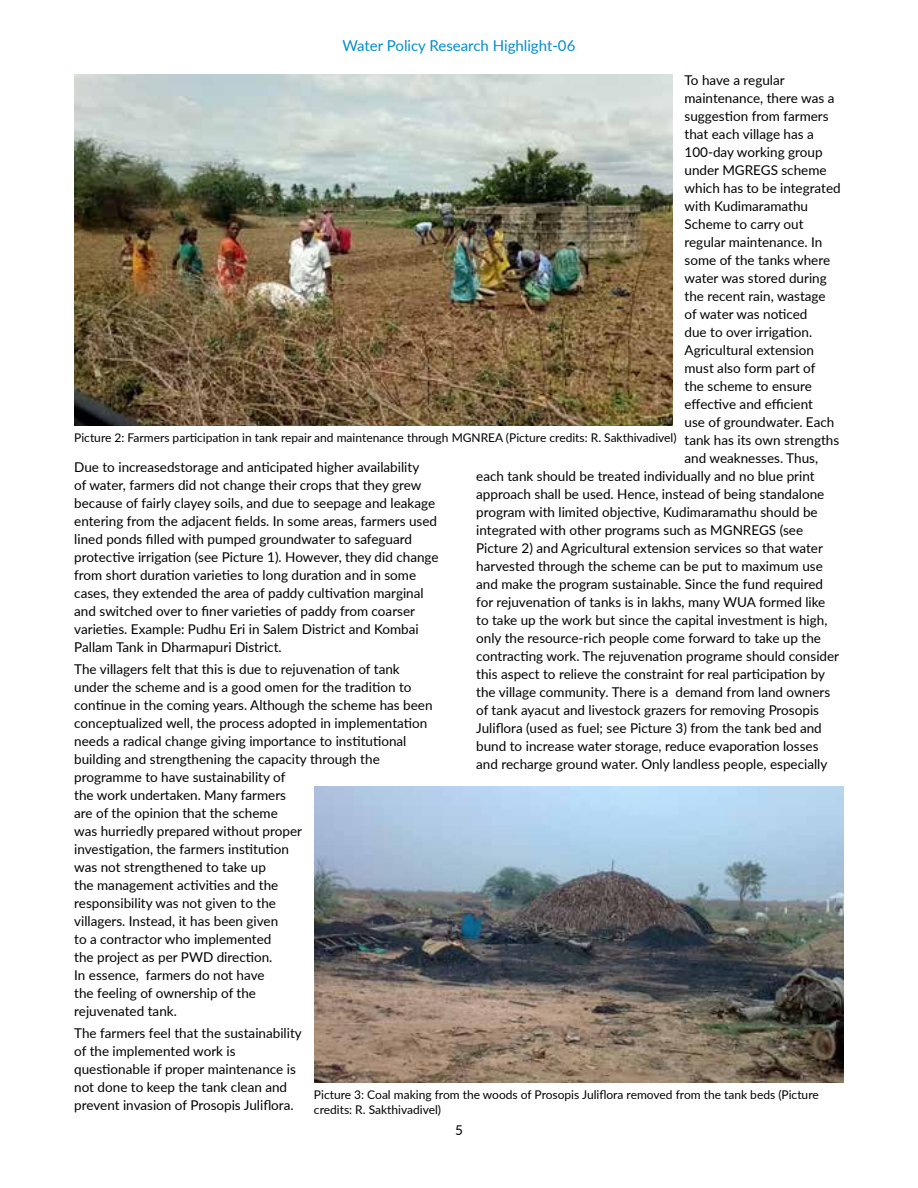
<style>
.page{position:relative;width:918px;height:1188px;background:#fff}
.page>*{position:absolute;margin:0;border:0;box-sizing:border-box;transform-origin:0 0}
.t1{font:15px "Lato";color:#008dd0}
.t2{font:13.5px/18px "Lato";color:#000}
.t3{font:12px/14.4px "Lato";color:#000}
</style>
<div class="page">
<img style="left:74px;top:75px;width:599px;height:351px">
<img style="left:315px;top:787px;width:529px;height:296px">
<p class="t1" style="left:343px;top:35px;width:234px">Water Policy Research Highlight-06</p>
<p class="t2" style="left:685px;top:71px;width:102px">To have a regular</p>
<p class="t2" style="left:685px;top:89px;width:151px">maintenance, there was a</p>
<p class="t2" style="left:685px;top:107px;width:146px">suggestion from farmers</p>
<p class="t2" style="left:685px;top:125px;width:131px">that each village has a</p>
<p class="t2" style="left:685px;top:143px;width:139px">100-day working group</p>
<p class="t2" style="left:685px;top:161px;width:144px">under MGREGS scheme</p>
<p class="t2" style="left:685px;top:179px;width:158px">which has to be integrated</p>
<p class="t2" style="left:685px;top:197px;width:125px">with Kudimaramathu</p>
<p class="t2" style="left:685px;top:215px;width:121px">Scheme to carry out</p>
<p class="t2" style="left:685px;top:233px;width:139px">regular maintenance. In</p>
<p class="t2" style="left:685px;top:251px;width:147px">some of the tanks where</p>
<p class="t2" style="left:685px;top:269px;width:144px">water was stored during</p>
<p class="t2" style="left:685px;top:287px;width:143px">the recent rain, wastage</p>
<p class="t2" style="left:685px;top:305px;width:124px">of water was noticed</p>
<p class="t2" style="left:685px;top:323px;width:129px">due to over irrigation.</p>
<p class="t2" style="left:685px;top:341px;width:131px">Agricultural extension</p>
<p class="t2" style="left:685px;top:359px;width:132px">must also form part of</p>
<p class="t2" style="left:685px;top:377px;width:129px">the scheme to ensure</p>
<p class="t2" style="left:685px;top:395px;width:130px">effective and efficient</p>
<p class="t2" style="left:685px;top:413px;width:151px">use of groundwater. Each</p>
<p class="t2" style="left:685px;top:431px;width:156px">tank has its own strengths</p>
<p class="t2" style="left:685px;top:449px;width:135px">and weaknesses. Thus,</p>
<p class="t2" style="left:476px;top:467px;width:340px">each tank should be treated individually and no blue print</p>
<p class="t2" style="left:476px;top:485px;width:350px">approach shall be used. Hence, instead of being standalone</p>
<p class="t2" style="left:476px;top:503px;width:343px">program with limited objective, Kudimaramathu should be</p>
<p class="t2" style="left:476px;top:521px;width:328px">integrated with other programs such as MGNREGS (see</p>
<p class="t2" style="left:476px;top:539px;width:348px">Picture 2) and Agricultural extension services so that water</p>
<p class="t2" style="left:476px;top:557px;width:348px">harvested through the scheme can be put to maximum use</p>
<p class="t2" style="left:476px;top:575px;width:348px">and make the program sustainable. Since the fund required</p>
<p class="t2" style="left:476px;top:593px;width:351px">for rejuvenation of tanks is in lakhs, many WUA formed like</p>
<p class="t2" style="left:476px;top:611px;width:353px">to take up the work but since the capital investment is high,</p>
<p class="t2" style="left:476px;top:629px;width:346px">only the resource-rich people come forward to take up the</p>
<p class="t2" style="left:476px;top:646px;width:364px">contracting work. The rejuvenation programe should consider</p>
<p class="t2" style="left:476px;top:664px;width:351px">this aspect to relieve the constraint for real participation by</p>
<p class="t2" style="left:476px;top:682px;width:355px">the village community. There is a demand from land owners</p>
<p class="t2" style="left:476px;top:700px;width:344px">of tank ayacut and livestock grazers for removing Prosopis</p>
<p class="t2" style="left:476px;top:718px;width:347px">Juliflora (used as fuel; see Picture 3) from the tank bed and</p>
<p class="t2" style="left:476px;top:736px;width:344px">bund to increase water storage, reduce evaporation losses</p>
<p class="t2" style="left:476px;top:754px;width:353px">and recharge ground water. Only landless people, especially</p>
<p class="t3" style="left:74px;top:430px;width:604px">Picture 2: Farmers participation in tank repair and maintenance through MGNREA (Picture credits: R. Sakthivadivel)</p>
<p class="t2" style="left:74px;top:458px;width:366px">Due to increasedstorage and anticipated higher availability<br>of water, farmers did not change their crops that they grew because of fairly clayey soils, and due to seepage and leakage entering from the adjacent fields. In some areas, farmers used lined ponds filled with pumped groundwater to safeguard protective irrigation (see Picture 1). However, they did change from short duration varieties to long duration and in some cases, they extended the area of paddy cultivation marginal and switched over to finer varieties of paddy from coarser varieties. Example: Pudhu Eri in Salem District and Kombai Pallam Tank in Dharmapuri District.</p>
<p class="t2" style="left:74px;top:660px;width:360px">The villagers felt that this is due to rejuvenation of tank under the scheme and is a good omen for the tradition to continue in the coming years. Although the scheme has been conceptualized well, the process adopted in implementation needs a radical change giving importance to institutional building and strengthening the capacity through the programme to have sustainability of<br>the work undertaken. Many farmers<br>are of the opinion that the scheme<br>was hurriedly prepared without proper<br>investigation, the farmers institution<br>was not strengthened to take up<br>the management activities and the<br>responsibility was not given to the<br>villagers. Instead, it has been given<br>to a contractor who implemented<br>the project as per PWD direction.<br>In essence, farmers do not have<br>the feeling of ownership of the<br>rejuvenated tank.</p>
<p class="t2" style="left:74px;top:1024px;width:229px">The farmers feel that the sustainability of the implemented work is questionable if proper maintenance is not done to keep the tank clean and prevent invasion of Prosopis Juliflora.</p>
<p class="t3" style="left:314px;top:1087px;width:506px">Picture 3: Coal making from the woods of Prosopis Juliflora removed from the tank beds (Picture credits: R. Sakthivadivel)</p>
<p class="t2" style="left:455px;top:1121px;width:9px">5</p>
</div>
